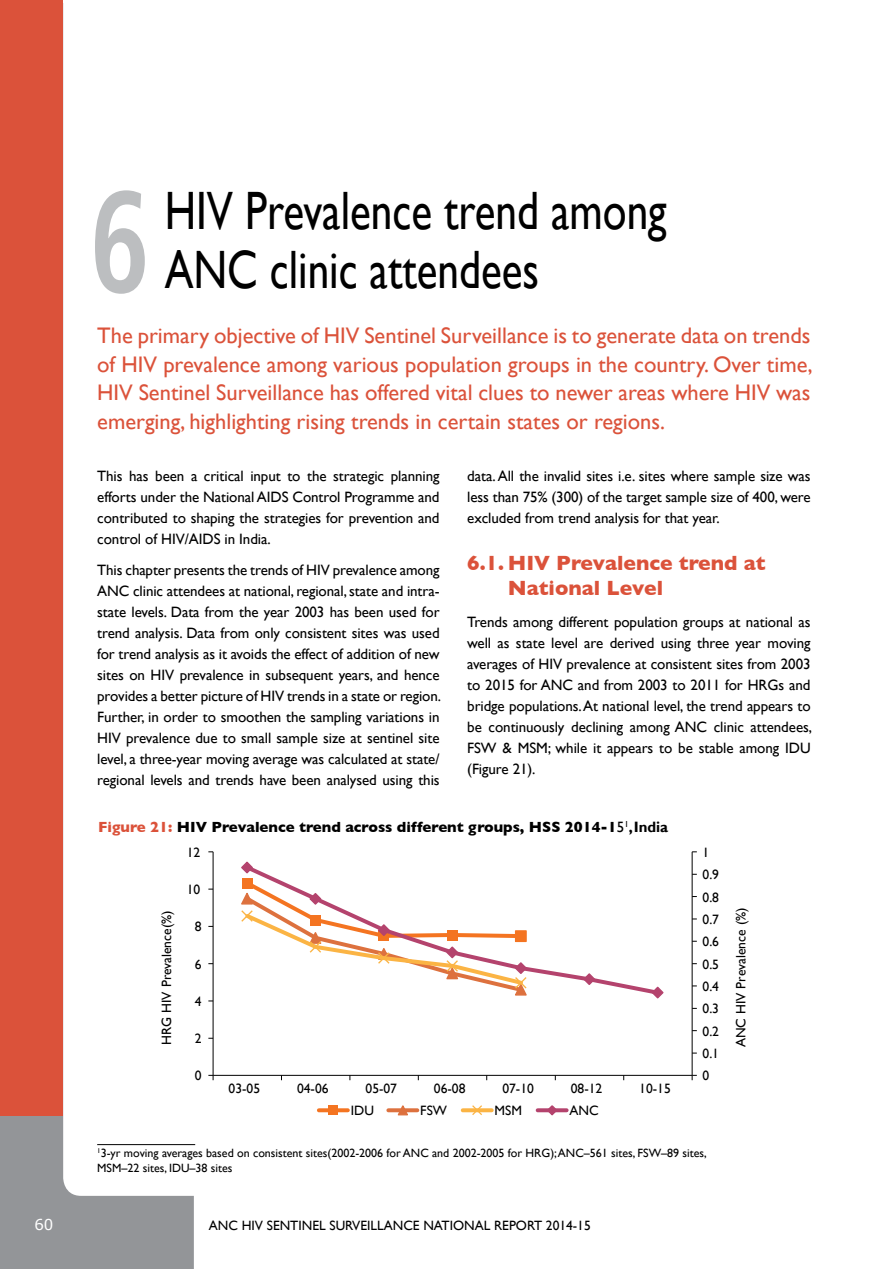
<style>
.page{position:relative;width:891px;height:1269px;background:#fff}
.page>*{position:absolute;margin:0;border:0;box-sizing:border-box;transform-origin:0 0}
.t1{font:700 condensed 144px "Frutiger";color:#bcbec0;scale:.8 1}
.t2{font:54px/59.4px "Gill Sans";color:#000;scale:.8 1}
.t3{font:22.5px/28.5px "Gill Sans";color:#db523a;text-align:justify}
.t4{font:700 21px/25.5px "Gill Sans";color:#db523a}
.t5{font:15px/21px "Gill Sans";letter-spacing:-.005em;color:#000;text-align:justify}
.t6{font:700 15px "Gill Sans";color:#000}
.t7{font:15px "Verdana";color:#fff}
.t8{font:13.5px "Gill Sans";color:#000}
.t9{font:12px/14.4px "Gill Sans";color:#000}
.s1{color:#db523a}
.s2{font-weight:400}
.s3{font-style:inherit}
</style>
<div class="page">
<svg style="left:0;top:3px;width:194px;height:1266px"></svg>
<div style="left:0;top:0;width:63px;height:1116px;background:#db523a"></div>
<hr style="left:692px;top:852px;width:1px;height:223px;background:#000">
<hr style="left:213px;top:852px;width:1px;height:223px;background:#000">
<hr style="left:213px;top:1075px;width:479px;height:1px;background:#000">
<svg style="left:208px;top:1075px;width:6px;height:5px"></svg>
<svg style="left:528px;top:967px;width:122px;height:27px"></svg>
<svg style="left:241px;top:861px;width:287px;height:135px"></svg>
<svg style="left:582px;top:972px;width:14px;height:14px"></svg>
<svg style="left:650px;top:986px;width:14px;height:13px"></svg>
<svg style="left:319px;top:1108px;width:29px;height:4px"></svg>
<div style="left:329px;top:1106px;width:9px;height:9px;background:#f47421"></div>
<svg style="left:388px;top:1108px;width:29px;height:4px"></svg>
<svg style="left:396px;top:1105px;width:13px;height:11px"></svg>
<svg style="left:463px;top:1108px;width:29px;height:4px"></svg>
<svg style="left:471px;top:1105px;width:12px;height:10px"></svg>
<svg style="left:538px;top:1108px;width:29px;height:4px"></svg>
<svg style="left:546px;top:1105px;width:12px;height:11px"></svg>
<hr style="left:97px;top:1144px;width:98px;height:1px;background:#000">
<h1 class="t1" style="left:90px;top:157px;width:76px">6</h1>
<h2 class="t2" style="left:165px;top:182px;width:629px">HIV Prevalence trend among<br>ANC clinic attendees</h2>
<p class="t3" style="left:97px;top:322px;width:717px">The primary objective of HIV Sentinel Surveillance is to generate data on trends of HIV prevalence among various population groups in the country. Over time, HIV Sentinel Surveillance has offered vital clues to newer areas where HIV was emerging, highlighting rising trends in certain states or regions.</p>
<p class="t5" style="left:97px;top:465px;width:344px">This has been a critical input to the strategic planning efforts under the National AIDS Control Programme and contributed to shaping the strategies for prevention and control of HIV/AIDS in India.</p>
<p class="t5" style="left:97px;top:560px;width:345px">This chapter presents the trends of HIV prevalence among ANC clinic attendees at national, regional, state and intra&shy;state levels. Data from the year 2003 has been used for trend analysis. Data from only consistent sites was used for trend analysis as it avoids the effect of addition of new sites on HIV prevalence in subsequent years, and hence provides a better picture of HIV trends in a state or region.<br>Further, in order to smoothen the sampling variations in HIV prevalence due to small sample size at sentinel site level, a three-year moving average was calculated at state/ regional levels and trends have been analysed using this</p>
<p class="t5" style="left:467px;top:465px;width:345px">data. All the invalid sites i.e. sites where sample size was less than 75% (300) of the target sample size of 400, were excluded from trend analysis for that year.</p>
<h3 class="t4" style="left:508px;top:550px;width:259px;text-indent:-41px">6.1. HIV Prevalence trend at<br>National Level</h3>
<p class="t5" style="left:467px;top:612px;width:346px">Trends among different population groups at national as well as state level are derived using three year moving averages of HIV prevalence at consistent sites from 2003 to 2015 for ANC and from 2003 to 2011 for HRGs and bridge populations. At national level, the trend appears to be continuously declining among ANC clinic attendees, FSW &amp; MSM; while it appears to be stable among IDU (Figure 21).</p>
<p class="t6" style="left:98px;top:819px;width:572px"><span class="s1">Figure 21:</span> HIV Prevalence trend across different groups, HSS 2014-1<span class="s2">5</span><sup>1</sup><span class="s3">,India</span></p>
<p class="t8" style="left:187px;top:844px;width:15px">12</p>
<p class="t8" style="left:159px;top:1045px;width:136px;rotate:-90deg">HRG HIV Prevalence(%)</p>
<p class="t8" style="left:187px;top:882px;width:15px">10</p>
<p class="t8" style="left:195px;top:919px;width:8px">8</p>
<p class="t8" style="left:195px;top:956px;width:8px">6</p>
<p class="t8" style="left:195px;top:994px;width:8px">4</p>
<p class="t8" style="left:195px;top:1031px;width:8px">2</p>
<p class="t8" style="left:195px;top:1068px;width:8px">0</p>
<p class="t8" style="left:229px;top:1081px;width:33px">03-05</p>
<p class="t8" style="left:297px;top:1081px;width:33px">04-06</p>
<p class="t8" style="left:366px;top:1081px;width:33px">05-07</p>
<p class="t8" style="left:434px;top:1081px;width:33px">06-08</p>
<p class="t8" style="left:502px;top:1081px;width:33px">07-10</p>
<p class="t8" style="left:571px;top:1081px;width:33px">08-12</p>
<p class="t8" style="left:639px;top:1081px;width:33px">10-15</p>
<p class="t8" style="left:703px;top:844px;width:8px">1</p>
<p class="t8" style="left:703px;top:867px;width:18px">0.9</p>
<p class="t8" style="left:703px;top:889px;width:18px">0.8</p>
<p class="t8" style="left:703px;top:912px;width:18px">0.7</p>
<p class="t8" style="left:703px;top:934px;width:18px">0.6</p>
<p class="t8" style="left:703px;top:956px;width:18px">0.5</p>
<p class="t8" style="left:703px;top:979px;width:18px">0.4</p>
<p class="t8" style="left:703px;top:1001px;width:18px">0.3</p>
<p class="t8" style="left:703px;top:1023px;width:18px">0.2</p>
<p class="t8" style="left:703px;top:1046px;width:18px">0.1</p>
<p class="t8" style="left:703px;top:1068px;width:8px">0</p>
<p class="t8" style="left:351px;top:1103px;width:25px">IDU</p>
<p class="t8" style="left:420px;top:1103px;width:28px">FSW</p>
<p class="t8" style="left:495px;top:1103px;width:29px">MSM</p>
<p class="t8" style="left:570px;top:1103px;width:31px">ANC</p>
<p class="t9" style="left:97px;top:1146px;width:611px"><sup>1</sup>3-yr moving averages based on consistent sites(2002-2006 for ANC and 2002-2005 for HRG); ANC–561 sites, FSW–89 sites,<br>MSM–22 sites, IDU–38 sites</p>
<p class="t8" style="left:733px;top:1047px;width:141px;rotate:-90deg">ANC HIV Prevalence (%)</p>
<p class="t7" style="left:34px;top:1215px;width:21px">60</p>
<p class="t8" style="left:209px;top:1218px;width:383px">ANC HIV SENTINEL SURVEILLANCE NATIONAL REPORT 2014-15</p>
</div>
